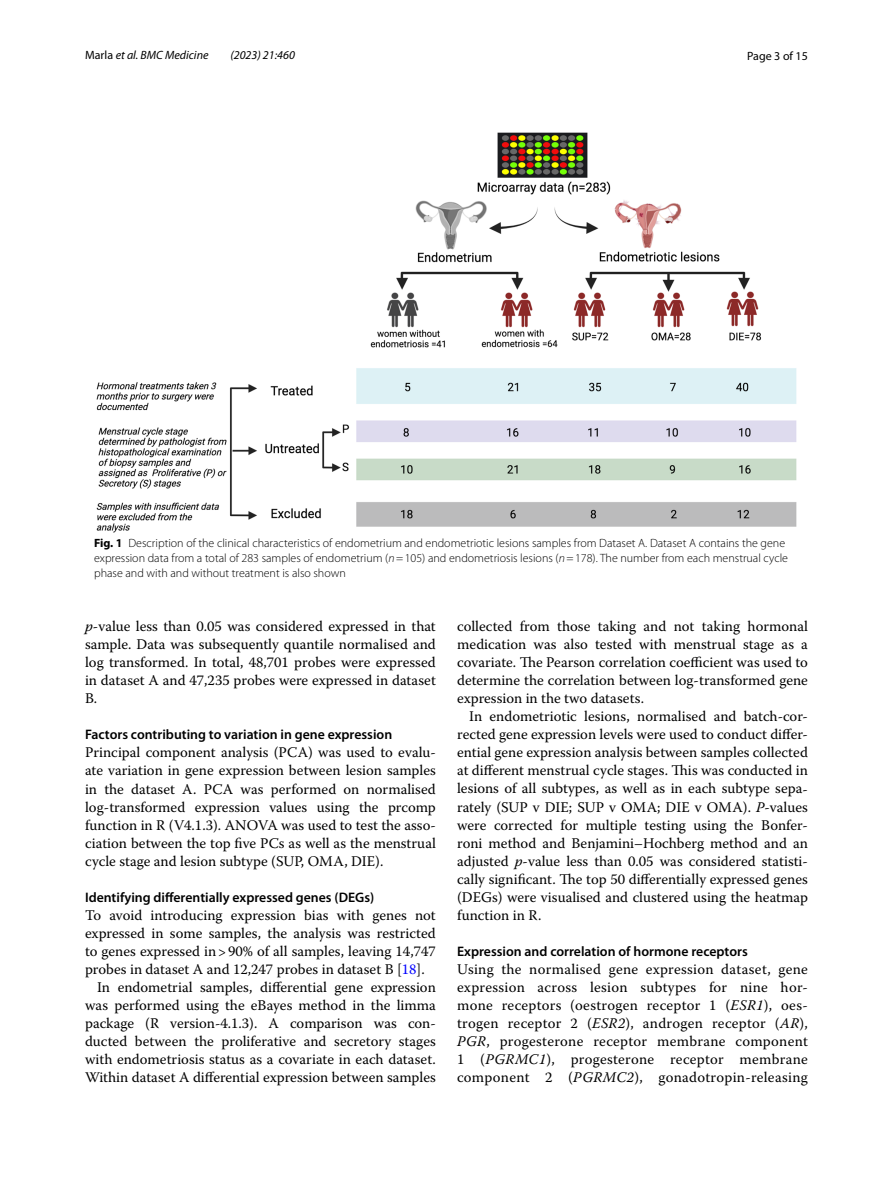
<style>
.page{position:relative;width:893px;height:1187px;background:#fff}
.page>*{position:absolute;margin:0;border:0;box-sizing:border-box;transform-origin:0 0}
.t1{font:14.7px/18px "Warnock Pro";color:#000;text-align:justify}
.t2{font:600 13.8px "Myriad Pro";color:#000}
.t3{font:300 12px/15px "Myriad Pro";color:#000}
.t4{font:italic 12px "Myriad Pro";color:#000}
.t5{font:12px "Myriad Pro";color:#000}
.s1{font-style:normal}
.s2{font-weight:700}
.s3{font-style:italic}
.s4{color:#00f}
</style>
<div class="page">
<img style="left:96px;top:133px;width:701px;height:399px">
<p class="t4" style="left:85px;top:48px;width:125px"><span class="s1">Marla</span> et al. BMC Medicine</p>
<p class="t4" style="left:230px;top:48px;width:66px">(2023) 21:460</p>
<p class="t5" style="left:747px;top:48px;width:62px">Page 3 of 15</p>
<p class="t3" style="left:94px;top:536px;width:695px"><span class="s2">Fig. 1</span> Description of the clinical characteristics of endometrium and endometriotic lesions samples from Dataset A. Dataset A contains the gene expression data from a total of 283 samples of endometrium (<span class="s3">n</span>=105) and endometriosis lesions (<span class="s3">n</span>=178). The number from each menstrual cycle phase and with and without treatment is also shown</p>
<p class="t1" style="left:85px;top:617px;width:352px"><span class="s3">p</span>-value less than 0.05 was considered expressed in that sample. Data was subsequently quantile normalised and log transformed. In total, 48,701 probes were expressed in dataset A and 47,235 probes were expressed in dataset B.</p>
<p class="t2" style="left:85px;top:726px;width:309px">Factors contributing to variation in gene expression</p>
<p class="t1" style="left:85px;top:743px;width:352px">Principal component analysis (PCA) was used to evalu&shy;ate variation in gene expression between lesion samples in the dataset A. PCA was performed on normalised log-transformed expression values using the prcomp function in R (V4.1.3). ANOVA was used to test the asso&shy;ciation between the top five PCs as well as the menstrual cycle stage and lesion subtype (SUP, OMA, DIE).</p>
<p class="t2" style="left:85px;top:888px;width:291px">Identifying differentially expressed genes (DEGs)</p>
<p class="t1" style="left:85px;top:905px;width:352px">To avoid introducing expression bias with genes not</p>
<p class="t1" style="left:85px;top:923px;width:352px">expressed in some samples, the analysis was restricted</p>
<p class="t1" style="left:85px;top:941px;width:352px">to genes expressed in&gt;90% of all samples, leaving 14,747</p>
<p class="t1" style="left:85px;top:959px;width:341px">probes in dataset A and 12,247 probes in dataset B [<span class="s4">18</span>].</p>
<p class="t1" style="left:97px;top:977px;width:340px">In endometrial samples, differential gene expression</p>
<p class="t1" style="left:85px;top:995px;width:352px">was performed using the eBayes method in the limma</p>
<p class="t1" style="left:85px;top:1013px;width:352px">package (R version-4.1.3). A comparison was con-</p>
<p class="t1" style="left:85px;top:1031px;width:352px">ducted between the proliferative and secretory stages</p>
<p class="t1" style="left:85px;top:1049px;width:352px">with endometriosis status as a covariate in each dataset.</p>
<p class="t1" style="left:85px;top:1067px;width:352px">Within dataset A differential expression between samples</p>
<p class="t1" style="left:457px;top:617px;width:352px">collected from those taking and not taking hormonal medication was also tested with menstrual stage as a covariate. The Pearson correlation coefficient was used to determine the correlation between log-transformed gene expression in the two datasets.</p>
<p class="t1" style="left:457px;top:707px;width:352px;text-indent:12px">In endometriotic lesions, normalised and batch-cor&shy;rected gene expression levels were used to conduct differ&shy;ential gene expression analysis between samples collected at different menstrual cycle stages. This was conducted in lesions of all subtypes, as well as in each subtype sepa&shy;rately (SUP v DIE; SUP v OMA; DIE v OMA). <span class="s3">P</span>-values were corrected for multiple testing using the Bonfer&shy;roni method and Benjamini–Hochberg method and an adjusted <span class="s3">p</span>-value less than 0.05 was considered statisti&shy;cally significant. The top 50 differentially expressed genes (DEGs) were visualised and clustered using the heatmap function in R.</p>
<p class="t2" style="left:457px;top:942px;width:292px">Expression and correlation of hormone receptors</p>
<p class="t1" style="left:457px;top:959px;width:352px">Using the normalised gene expression dataset, gene expression across lesion subtypes for nine hor&shy;mone receptors (oestrogen receptor 1 (<span class="s3">ESR1</span>), oes&shy;trogen receptor 2 (<span class="s3">ESR2</span>), androgen receptor (<span class="s3">AR</span>), <span class="s3">PGR</span>, progesterone receptor membrane component 1 (<span class="s3">PGRMC1</span>), progesterone receptor membrane component 2 (<span class="s3">PGRMC2</span>), gonadotropin-releasing</p>
</div>
